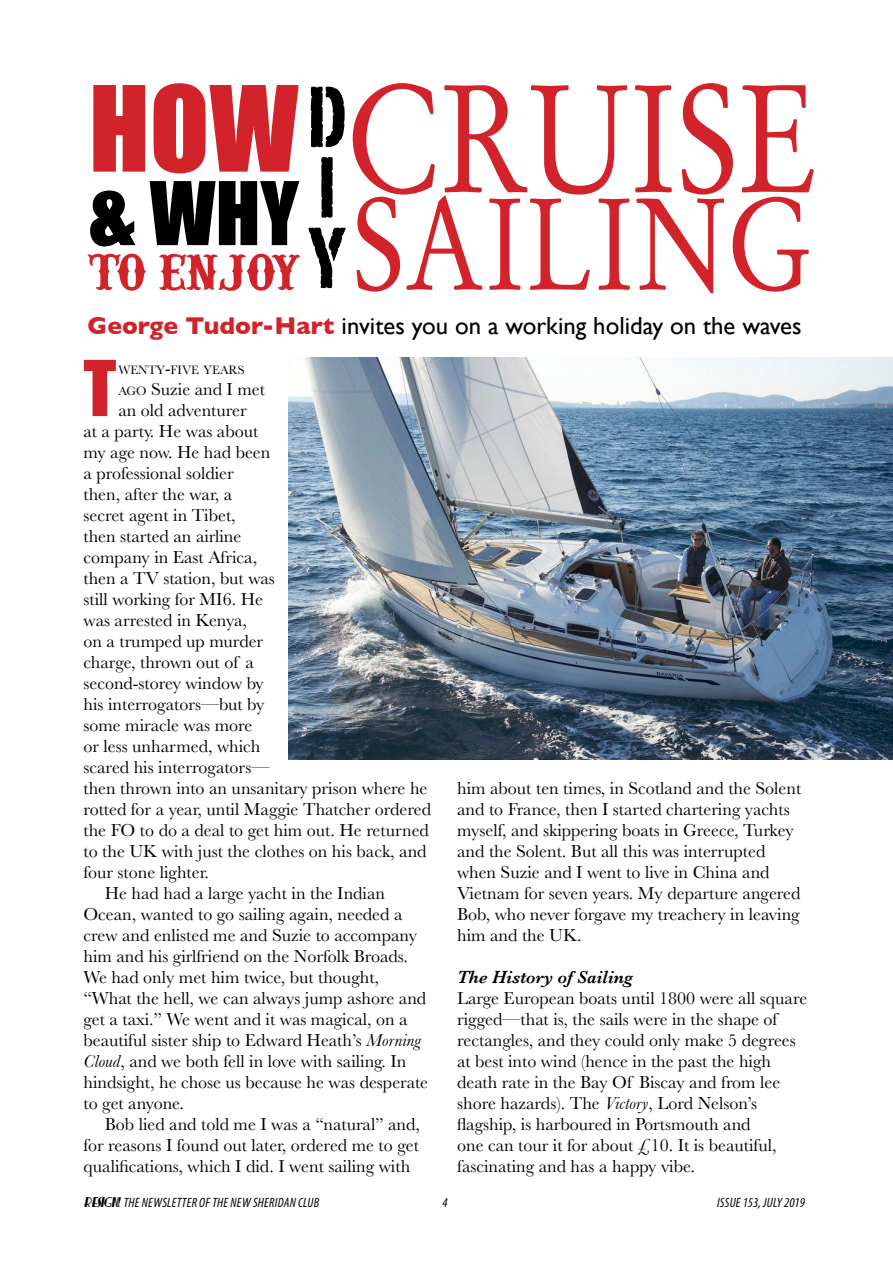
<style>
.page{position:relative;width:893px;height:1263px;background:#fff}
.page>*{position:absolute;margin:0;border:0;box-sizing:border-box;transform-origin:0 0}
.t1{font:151.8px "Ae Stem Gar Sc 3";color:#d2232a;scale:.8 1}
.t2{font:129.3px "Ae Stem Gar Sc 3";color:#d2232a;scale:.8 1}
.t3{font:109.5px "Impact";color:#d2232a}
.Body_text{font:84.6px/70.5px "Portago ITCTT";color:#000;scale:1.06 1}
.t4{font:81px "Impact";color:#000}
.Body_text-2{font:71.1px "Impact";color:#d2232a}
.t5{font:700 51px "IFCRAILROAD";color:#d2232a}
.Picture_caption{font:24.75px "Gill Sans";color:#000}
.Body_text-3{font:18px/21px "Baskerville";color:#000}
.Body_text-4{font:italic 600 18px "Baskerville";color:#000}
.t6{font:italic condensed 13.5px "Myriad Pro";letter-spacing:.02em;color:#000}
.Body_text-5{font:12.6px "Baskerville";color:#000}
.s1{font-weight:700;color:#d2232a}
.s2{font-size:18px}
.s3{font-size:12.6px}
.s4{font-style:italic}
.s5{font-family:"Nickerbocker";font-stretch:normal}
</style>
<div class="page">
<img style="left:289px;top:358px;width:604px;height:402px">
<p class="t3" style="left:89px;top:44px;width:211px">HOW</p>
<p class="t4" style="left:89px;top:150px;width:212px">&amp; WHY</p>
<p class="t5" style="left:87px;top:253px;width:214px">TO ENJOY</p>
<p class="t1" style="left:346px;top:48px;width:592px">CRUISE</p>
<p class="t2" style="left:352px;top:167px;width:577px">SAILING</p>
<p class="Body_text" style="left:307px;top:80px;width:39px">D<br>I<br>Y</p>
<p class="Picture_caption" style="left:88px;top:311px;width:715px"><span class="s1">George Tudor-Hart</span> invites you on a working holiday on the waves</p>
<p class="Body_text-2" style="left:83px;top:333px;width:34px">T</p>
<p class="Body_text-5" style="left:118px;top:362px;width:128px">WENTY<span class="s2">-</span>FIVE YEARS</p>
<p class="Body_text-3" style="left:118px;top:379px;width:148px"><span class="s3">AGO</span> Suzie and I met</p>
<p class="Body_text-3" style="left:118px;top:400px;width:130px">an old adventurer</p>
<p class="Body_text-3" style="left:83px;top:421px;width:176px">at a party. He was about</p>
<p class="Body_text-3" style="left:83px;top:442px;width:188px">my age now. He had been</p>
<p class="Body_text-3" style="left:83px;top:463px;width:152px">a professional soldier</p>
<p class="Body_text-3" style="left:83px;top:484px;width:150px">then, after the war, a</p>
<p class="Body_text-3" style="left:83px;top:505px;width:154px">secret agent in Tibet,</p>
<p class="Body_text-3" style="left:83px;top:526px;width:159px">then started an airline</p>
<p class="Body_text-3" style="left:83px;top:547px;width:175px">company in East Africa,</p>
<p class="Body_text-3" style="left:83px;top:568px;width:193px">then a TV station, but was</p>
<p class="Body_text-3" style="left:83px;top:589px;width:181px">still working for MI6. He</p>
<p class="Body_text-3" style="left:83px;top:610px;width:165px">was arrested in Kenya,</p>
<p class="Body_text-3" style="left:83px;top:631px;width:181px">on a trumped up murder</p>
<p class="Body_text-3" style="left:83px;top:652px;width:172px">charge, thrown out of a</p>
<p class="Body_text-3" style="left:83px;top:673px;width:182px">second-storey window by</p>
<p class="Body_text-3" style="left:83px;top:694px;width:182px">his interrogators—but by</p>
<p class="Body_text-3" style="left:83px;top:715px;width:170px">some miracle was more</p>
<p class="Body_text-3" style="left:83px;top:736px;width:178px">or less unharmed, which</p>
<p class="Body_text-3" style="left:83px;top:757px;width:187px">scared his interrogators—</p>
<p class="Body_text-3" style="left:83px;top:778px;width:345px">then thrown into an unsanitary prison where he</p>
<p class="Body_text-3" style="left:83px;top:799px;width:349px">rotted for a year, until Maggie Thatcher ordered</p>
<p class="Body_text-3" style="left:83px;top:820px;width:347px">the FO to do a deal to get him out. He returned</p>
<p class="Body_text-3" style="left:83px;top:841px;width:345px">to the UK with just the clothes on his back, and</p>
<p class="Body_text-3" style="left:83px;top:862px;width:127px">four stone lighter.</p>
<p class="Body_text-3" style="left:83px;top:883px;width:346px;text-indent:21px">He had had a large yacht in the Indian Ocean, wanted to go sailing again, needed a crew and enlisted me and Suzie to accompany him and his girlfriend on the Norfolk Broads.<br>We had only met him twice, but thought, “What the hell, we can always jump ashore and get a taxi.” We went and it was magical, on a beautiful sister ship to Edward Heath’s <span class="s4">Morning Cloud</span>, and we both fell in love with sailing. In hindsight, he chose us because he was desperate to get anyone.</p>
<p class="Body_text-3" style="left:83px;top:1114px;width:338px;text-align:justify;text-indent:21px">Bob lied and told me I was a “natural” and, for reasons I found out later, ordered me to get qualifications, which I did. I went sailing with</p>
<p class="Body_text-3" style="left:457px;top:778px;width:346px">him about ten times, in Scotland and the Solent and to France, then I started chartering yachts myself, and skippering boats in Greece, Turkey and the Solent. But all this was interrupted when Suzie and I went to live in China and Vietnam for seven years. My departure angered Bob, who never forgave my treachery in leaving him and the UK.</p>
<p class="Body_text-4" style="left:457px;top:967px;width:177px">The History of Sailing</p>
<p class="Body_text-3" style="left:457px;top:988px;width:352px">Large European boats until 1800 were all square rigged—that is, the sails were in the shape of rectangles, and they could only make 5 degrees at best into wind (hence in the past the high death rate in the Bay Of Biscay and from lee shore hazards). The <span class="s4">Victory</span>, Lord Nelson’s flagship, is harboured in Portsmouth and<br>one can tour it for about £10. It is beautiful, fascinating and has a happy vibe.</p>
<p class="t6" style="left:83px;top:1194px;width:237px"><span class="s5">RESIGN!</span>THE NEWSLETTER OF THE NEW SHERIDAN CLUB</p>
<p class="t6" style="left:442px;top:1194px;width:7px">4</p>
<p class="t6" style="left:717px;top:1194px;width:90px">ISSUE 153, JULY 2019</p>
</div>
